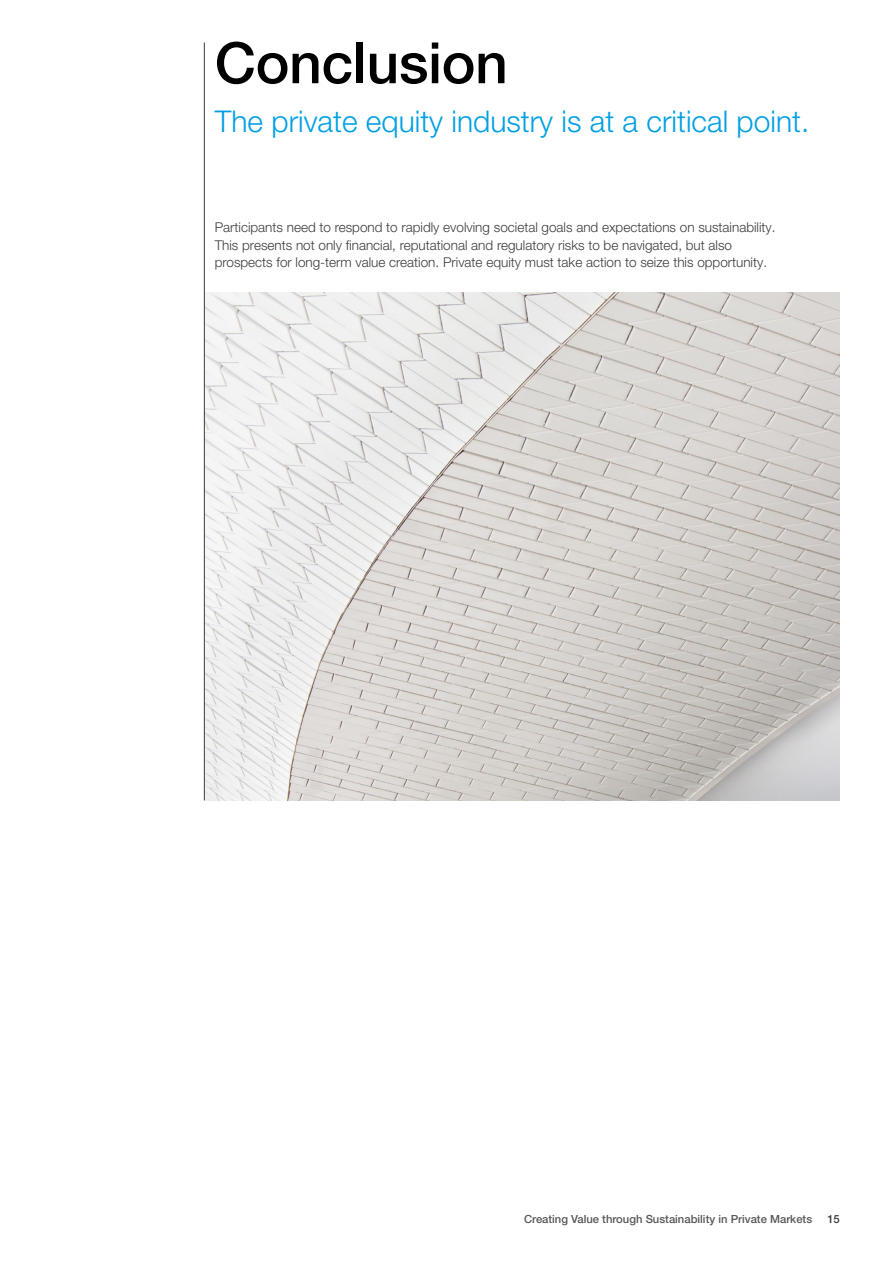
<style>
.page{position:relative;width:893px;height:1263px;background:#fff}
.page>*{position:absolute;margin:0;border:0;box-sizing:border-box;transform-origin:0 0}
.t1{font:500 57px "Helvetica Neue LT Pro";letter-spacing:-.005em;color:#000}
.t2{font:300 30px "Helvetica Neue LT Pro";color:#009fe3}
.t3{font:300 13.5px/17.2px "Helvetica Neue LT Pro";color:#3c3c3b}
.t4{font:500 11.25px "Helvetica Neue LT Pro";color:#575756}
.t5{font:500 11.25px "Helvetica Neue LT Pro";color:#3c3c3b}
</style>
<div class="page">
<img style="left:205px;top:292px;width:635px;height:508px">
<hr style="left:204px;top:43px;width:1px;height:757px;background:#3c3c3b">
<h1 class="t1" style="left:215px;top:29px;width:295px">Conclusion</h1>
<h2 class="t2" style="left:215px;top:103px;width:596px">The private equity industry is at a critical point.</h2>
<p class="t3" style="left:215px;top:219px;width:562px">Participants need to respond to rapidly evolving societal goals and expectations on sustainability.<br>This presents not only financial, reputational and regulatory risks to be navigated, but also prospects for long-term value creation. Private equity must take action to seize this opportunity.</p>
<p class="t4" style="left:524px;top:1212px;width:290px">Creating Value through Sustainability in Private Markets</p>
<p class="t5" style="left:827px;top:1212px;width:14px">15</p>
</div>
